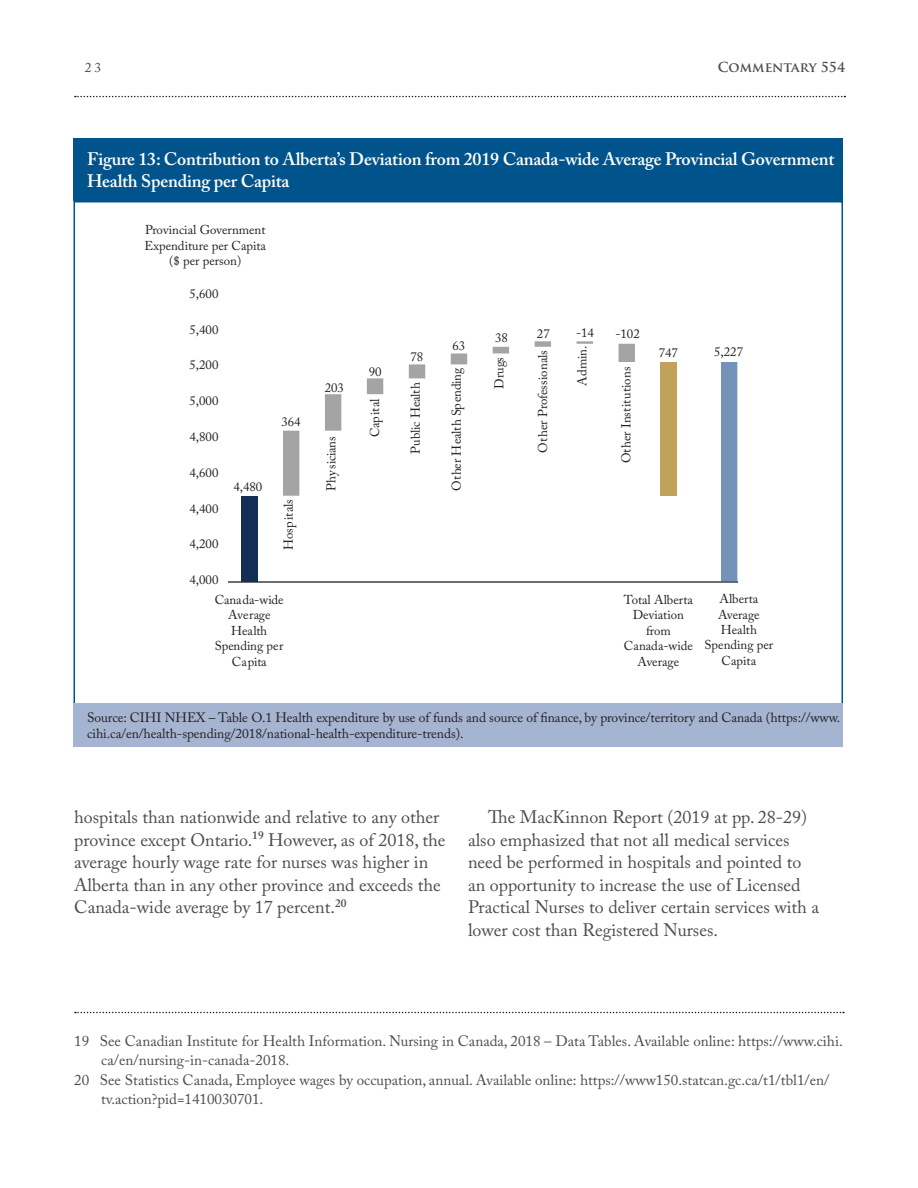
<style>
.page{position:relative;width:918px;height:1188px;background:#fff}
.page>*{position:absolute;margin:0;border:0;box-sizing:border-box;transform-origin:0 0}
.Body_Copy{font:18px/22.5px "Adobe Caslon Pro";color:#4b4c4d}
.Table_Header{font:600 18px/22.5px "Adobe Caslon Pro";letter-spacing:-.01em;color:#fff}
.foot_note_2{font:15px/19.5px "Adobe Caslon Pro";color:#4b4c4d}
.table_foot_note{font:13.5px/16.5px "Adobe Caslon Pro";letter-spacing:-.005em;color:#231f20}
.t1{font:700 13.5px "Trajan Pro";color:#4b4c4d}
.t2{font:13.5px "Adobe Caslon Pro";color:#4b4c4d}
.t3{font:12.9px/15.5px "Adobe Caslon Pro";color:#231f20;text-align:center}
</style>
<div class="page">
<svg style="left:75px;top:96px;width:770px;height:1px"></svg>
<div style="left:74px;top:201px;width:769px;height:504px;background:#fff;border:2px solid #01548b"></div>
<hr style="left:228px;top:581px;width:509px;height:1px;background:#6c6d70">
<div style="left:241px;top:496px;width:16px;height:86px;background:#132e54"></div>
<svg style="left:283px;top:341px;width:352px;height:155px"></svg>
<div style="left:660px;top:362px;width:17px;height:134px;background:#c0a25a"></div>
<div style="left:721px;top:362px;width:16px;height:220px;background:#7592b9"></div>
<div style="left:74px;top:704px;width:769px;height:43px;background:#a4b4d1"></div>
<div style="left:74px;top:138px;width:769px;height:63px;background:#01548b"></div>
<svg style="left:75px;top:1012px;width:769px;height:1px"></svg>
<p class="t2" style="left:85px;top:59px;width:18px">23</p>
<p class="t1" style="left:718px;top:59px;width:129px">COMMENTARY 554</p>
<p class="Table_Header" style="left:87px;top:147px;width:749px">Figure 13: Contribution to Alberta’s Deviation from 2019 Canada-wide Average Provincial Government<br>Health Spending per Capita</p>
<p class="t3" style="left:145px;top:222px;width:123px">Provincial Government<br>Expenditure per Capita ($ per person)</p>
<p class="t3" style="left:190px;top:286px;width:30px">5,600</p>
<p class="t3" style="left:190px;top:322px;width:30px">5,400</p>
<p class="t3" style="left:190px;top:357px;width:30px">5,200</p>
<p class="t3" style="left:190px;top:393px;width:30px">5,000</p>
<p class="t3" style="left:190px;top:429px;width:30px">4,800</p>
<p class="t3" style="left:190px;top:465px;width:30px">4,600</p>
<p class="t3" style="left:190px;top:500px;width:30px">4,400</p>
<p class="t3" style="left:190px;top:536px;width:30px">4,200</p>
<p class="t3" style="left:190px;top:572px;width:30px">4,000</p>
<p class="t3" style="left:233px;top:479px;width:30px">4,480</p>
<p class="t3" style="left:281px;top:414px;width:21px">364</p>
<p class="t3" style="left:281px;top:550px;width:52px;rotate:-90deg">Hospitals</p>
<p class="t3" style="left:325px;top:380px;width:21px">203</p>
<p class="t3" style="left:323px;top:491px;width:56px;rotate:-90deg">Physicians</p>
<p class="t3" style="left:369px;top:364px;width:14px">90</p>
<p class="t3" style="left:367px;top:437px;width:40px;rotate:-90deg">Capital</p>
<p class="t3" style="left:410px;top:349px;width:14px">78</p>
<p class="t3" style="left:408px;top:454px;width:73px;rotate:-90deg">Public Health</p>
<p class="t3" style="left:452px;top:338px;width:14px">63</p>
<p class="t3" style="left:449px;top:491px;width:125px;rotate:-90deg">Other Health Spending</p>
<p class="t3" style="left:495px;top:330px;width:14px">38</p>
<p class="t3" style="left:491px;top:389px;width:33px;rotate:-90deg">Drugs</p>
<p class="t3" style="left:537px;top:326px;width:14px">27</p>
<p class="t3" style="left:535px;top:453px;width:104px;rotate:-90deg">Other Professionals</p>
<p class="t3" style="left:576px;top:325px;width:20px">-14</p>
<p class="t3" style="left:574px;top:386px;width:41px;rotate:-90deg">Admin.</p>
<p class="t3" style="left:615px;top:326px;width:26px">-102</p>
<p class="t3" style="left:618px;top:463px;width:98px;rotate:-90deg">Other Institutions</p>
<p class="t3" style="left:659px;top:345px;width:21px">747</p>
<p class="t3" style="left:714px;top:344px;width:30px">5,227</p>
<p class="t3" style="left:215px;top:592px;width:71px">Canada-wide<br>Average<br>Health<br>Spending per<br>Capita</p>
<p class="t3" style="left:624px;top:592px;width:71px">Total Alberta<br>Deviation from<br>Canada-wide<br>Average</p>
<p class="t3" style="left:704px;top:591px;width:70px">Alberta<br>Average<br>Health<br>Spending per<br>Capita</p>
<p class="table_foot_note" style="left:87px;top:709px;width:755px">Source: CIHI NHEX – Table O.1 Health expenditure by use of funds and source of finance, by province/territory and Canada (https://www. cihi.ca/en/health-spending/2018/national-health-expenditure-trends).</p>
<p class="Body_Copy" style="left:74px;top:806px;width:373px">hospitals than nationwide and relative to any other province except Ontario.<sup>19</sup> However, as of 2018, the average hourly wage rate for nurses was higher in Alberta than in any other province and exceeds the Canada-wide average by 17 percent.<sup>20</sup></p>
<p class="Body_Copy" style="left:468px;top:806px;width:353px;text-indent:20px">The MacKinnon Report (2019 at pp. 28-29) also emphasized that not all medical services need be performed in hospitals and pointed to an opportunity to increase the use of Licensed Practical Nurses to deliver certain services with a lower cost than Registered Nurses.</p>
<p class="foot_note_2" style="left:101px;top:1031px;width:743px;text-indent:-27px">19 See Canadian Institute for Health Information. Nursing in Canada, 2018 – Data Tables. Available online: https://www.cihi. ca/en/nursing-in-canada-2018.</p>
<p class="foot_note_2" style="left:101px;top:1070px;width:730px;text-indent:-27px">20 See Statistics Canada, Employee wages by occupation, annual. Available online: https://www150.statcan.gc.ca/t1/tbl1/en/ tv.action?pid=1410030701.</p>
</div>
